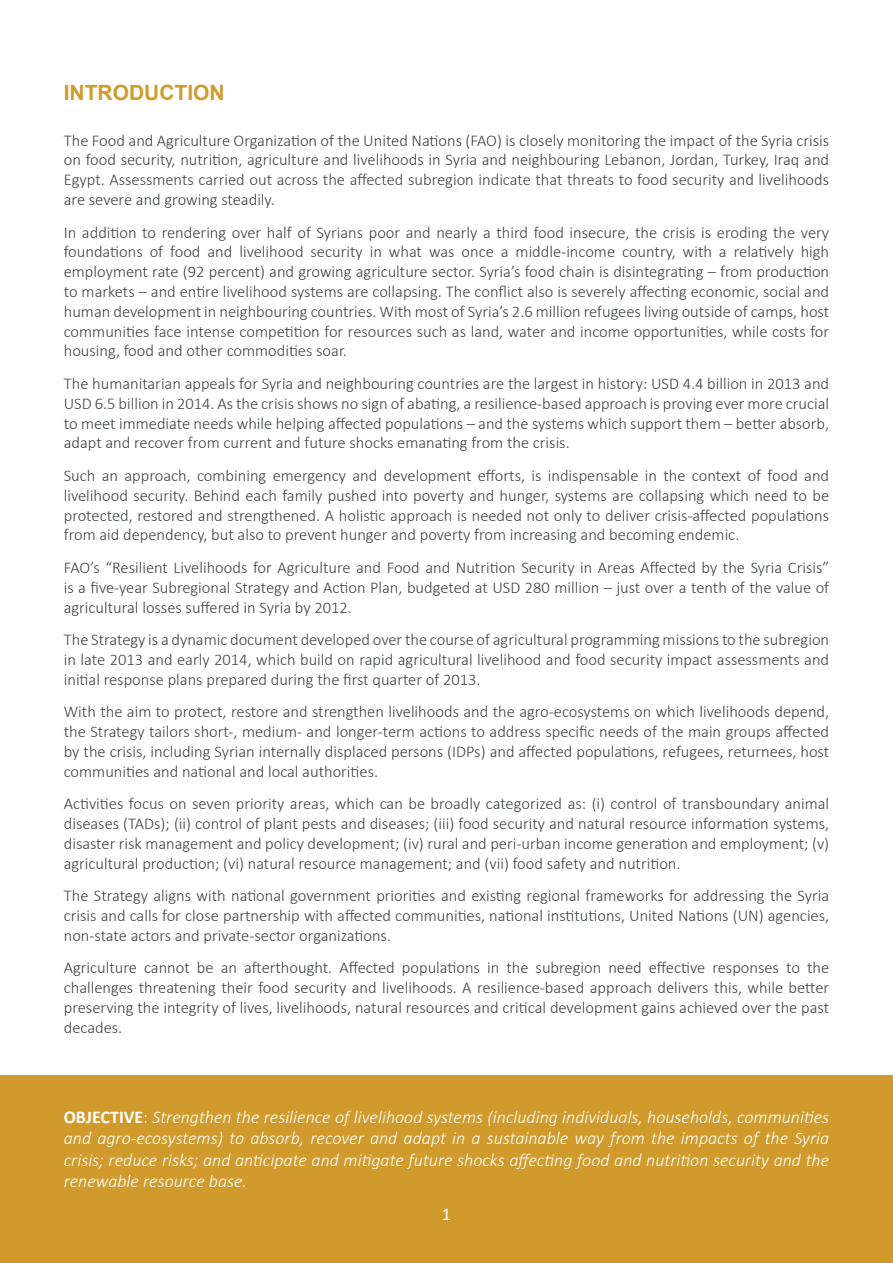
<style>
.page{position:relative;width:893px;height:1263px;background:#fff}
.page>*{position:absolute;margin:0;border:0;box-sizing:border-box;transform-origin:0 0}
.t1{font:700 21px "Arial";color:#d09b2c}
.t2{font:italic 300 18px/21.6px "Calibri";color:#fff;text-align:justify}
.t3{font:18px "Calibri";color:#fff}
.t4{font:300 16.5px/19.8px "Calibri";color:#3f4343;text-align:justify}
.s1{font-weight:700;font-style:normal}
.s2{font-style:normal}
</style>
<div class="page">
<div style="left:0;top:1076px;width:893px;height:187px;background:#d09b2c"></div>
<p class="t1" style="left:64px;top:79px;width:162px">INTRODUCTION</p>
<p class="t4" style="left:64px;top:130px;width:767px">The Food and Agriculture Organization of the United Nations (FAO) is closely monitoring the impact of the Syria crisis on food security, nutrition, agriculture and livelihoods in Syria and neighbouring Lebanon, Jordan, Turkey, Iraq and Egypt. Assessments carried out across the affected subregion indicate that threats to food security and livelihoods are severe and growing steadily.</p>
<p class="t4" style="left:64px;top:222px;width:767px">In addition to rendering over half of Syrians poor and nearly a third food insecure, the crisis is eroding the very foundations of food and livelihood security in what was once a middle-income country, with a relatively high employment rate (92 percent) and growing agriculture sector. Syria’s food chain is disintegrating – from production to markets – and entire livelihood systems are collapsing. The conflict also is severely affecting economic, social and human development in neighbouring countries. With most of Syria’s 2.6 million refugees living outside of camps, host communities face intense competition for resources such as land, water and income opportunities, while costs for housing, food and other commodities soar.</p>
<p class="t4" style="left:64px;top:373px;width:767px">The humanitarian appeals for Syria and neighbouring countries are the largest in history: USD 4.4 billion in 2013 and USD 6.5 billion in 2014. As the crisis shows no sign of abating, a resilience-based approach is proving ever more crucial to meet immediate needs while helping affected populations – and the systems which support them – better absorb, adapt and recover from current and future shocks emanating from the crisis.</p>
<p class="t4" style="left:64px;top:465px;width:767px">Such an approach, combining emergency and development efforts, is indispensable in the context of food and livelihood security. Behind each family pushed into poverty and hunger, systems are collapsing which need to be protected, restored and strengthened. A holistic approach is needed not only to deliver crisis-affected populations from aid dependency, but also to prevent hunger and poverty from increasing and becoming endemic.</p>
<p class="t4" style="left:64px;top:557px;width:767px">FAO’s “Resilient Livelihoods for Agriculture and Food and Nutrition Security in Areas Affected by the Syria Crisis” is a five-year Subregional Strategy and Action Plan, budgeted at USD 280 million – just over a tenth of the value of agricultural losses suffered in Syria by 2012.</p>
<p class="t4" style="left:64px;top:629px;width:767px">The Strategy is a dynamic document developed over the course of agricultural programming missions to the subregion in late 2013 and early 2014, which build on rapid agricultural livelihood and food security impact assessments and initial response plans prepared during the first quarter of 2013.</p>
<p class="t4" style="left:64px;top:702px;width:767px">With the aim to protect, restore and strengthen livelihoods and the agro-ecosystems on which livelihoods depend, the Strategy tailors short-, medium- and longer-term actions to address specific needs of the main groups affected by the crisis, including Syrian internally displaced persons (IDPs) and affected populations, refugees, returnees, host communities and national and local authorities.</p>
<p class="t4" style="left:64px;top:794px;width:767px">Activities focus on seven priority areas, which can be broadly categorized as: (i) control of transboundary animal diseases (TADs); (ii) control of plant pests and diseases; (iii) food security and natural resource information systems, disaster risk management and policy development; (iv) rural and peri-urban income generation and employment; (v) agricultural production; (vi) natural resource management; and (vii) food safety and nutrition.</p>
<p class="t4" style="left:64px;top:886px;width:767px">The Strategy aligns with national government priorities and existing regional frameworks for addressing the Syria crisis and calls for close partnership with affected communities, national institutions, United Nations (UN) agencies, non-state actors and private-sector organizations.</p>
<p class="t4" style="left:64px;top:958px;width:767px">Agriculture cannot be an afterthought. Affected populations in the subregion need effective responses to the challenges threatening their food security and livelihoods. A resilience-based approach delivers this, while better preserving the integrity of lives, livelihoods, natural resources and critical development gains achieved over the past decades.</p>
<p class="t2" style="left:64px;top:1105px;width:767px"><span class="s1">OBJECTIVE</span><span class="s2">:</span> Strengthen the resilience of livelihood systems (including individuals, households, communities and agro-ecosystems) to absorb, recover and adapt in a sustainable way from the impacts of the Syria crisis; reduce risks; and anticipate and mitigate future shocks affecting food and nutrition security and the renewable resource base.</p>
<p class="t3" style="left:442px;top:1203px;width:11px">1</p>
</div>
